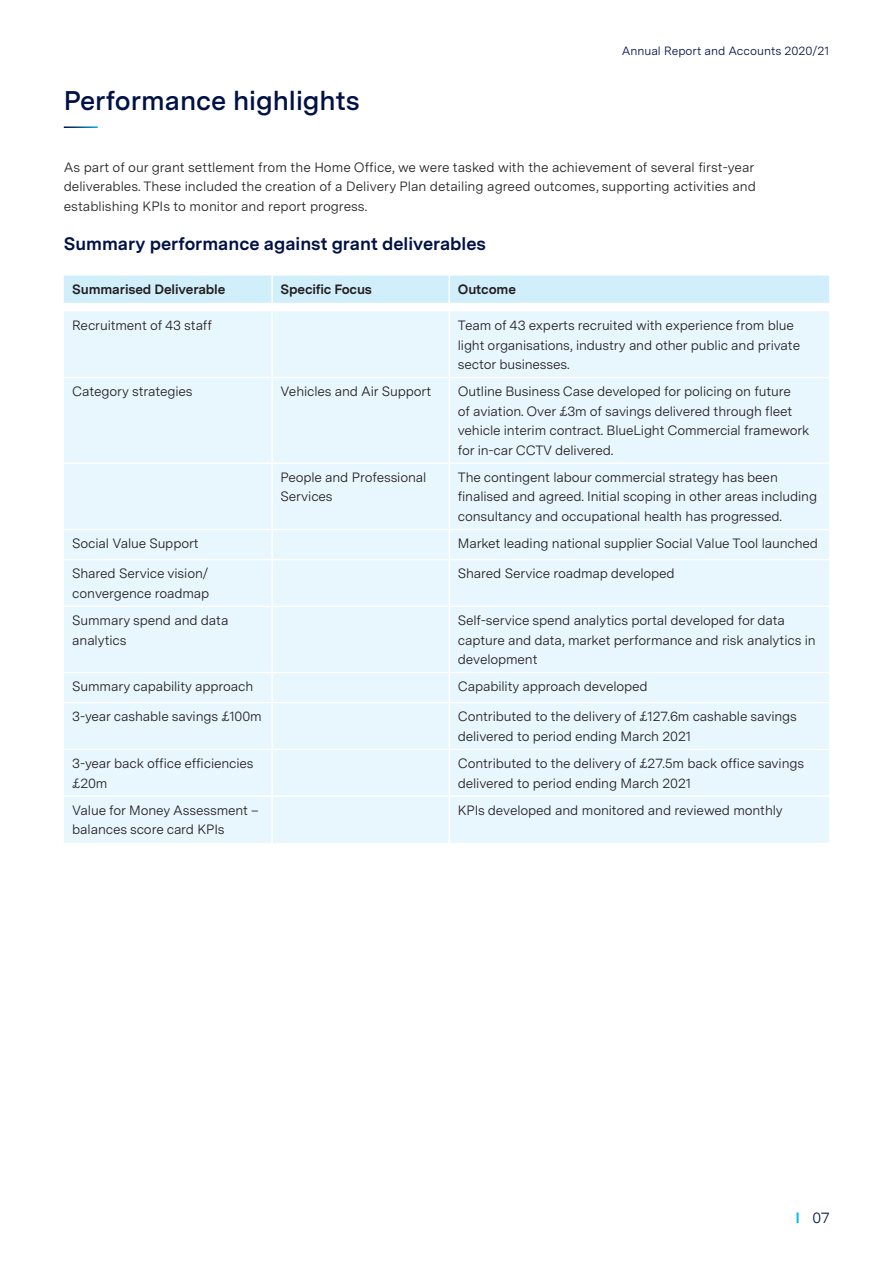
<style>
.page{position:relative;width:893px;height:1263px;background:#fff}
.page>*{position:absolute;margin:0;border:0;box-sizing:border-box;transform-origin:0 0}
.t1{font:600 27px "Messina Sans";color:#001145}
.t2{font:700 18px "Messina Sans";color:#001145}
.t3{font:15px "Messina Sans";color:#001145}
.t4{font:13.5px/19.5px "Messina Sans";letter-spacing:-.01em;color:#231f20}
.t5{font:700 13.5px "Messina Sans";letter-spacing:-.01em;color:#231f20}
.t6{font:12px "Messina Sans";color:#001145}
.s1{font-weight:700;color:#00baf1}
</style>
<div class="page">
<div style="left:64px;top:311px;width:765px;height:532px;background:#e8f6fd"></div>
<div style="left:64px;top:276px;width:765px;height:27px;background:#d1eefb"></div>
<hr style="left:271px;top:311px;width:2px;height:66px;background:#fff">
<hr style="left:449px;top:311px;width:1px;height:66px;background:#fff">
<hr style="left:64px;top:377px;width:208px;height:1px;background:#fff">
<hr style="left:272px;top:377px;width:177px;height:1px;background:#fff">
<hr style="left:271px;top:378px;width:2px;height:84px;background:#fff">
<hr style="left:449px;top:377px;width:380px;height:1px;background:#fff">
<hr style="left:449px;top:378px;width:1px;height:84px;background:#fff">
<hr style="left:64px;top:462px;width:208px;height:2px;background:#fff">
<hr style="left:272px;top:462px;width:177px;height:2px;background:#fff">
<hr style="left:271px;top:464px;width:2px;height:65px;background:#fff">
<hr style="left:449px;top:462px;width:380px;height:2px;background:#fff">
<hr style="left:449px;top:464px;width:1px;height:65px;background:#fff">
<hr style="left:64px;top:529px;width:208px;height:1px;background:#fff">
<hr style="left:272px;top:529px;width:177px;height:1px;background:#fff">
<hr style="left:271px;top:530px;width:2px;height:29px;background:#fff">
<hr style="left:449px;top:529px;width:380px;height:1px;background:#fff">
<svg style="left:449px;top:530px;width:1px;height:29px"></svg>
<hr style="left:64px;top:559px;width:208px;height:1px;background:#fff">
<hr style="left:272px;top:559px;width:177px;height:1px;background:#fff">
<hr style="left:271px;top:560px;width:2px;height:46px;background:#fff">
<hr style="left:449px;top:559px;width:380px;height:1px;background:#fff">
<hr style="left:449px;top:560px;width:1px;height:46px;background:#fff">
<hr style="left:64px;top:606px;width:208px;height:1px;background:#fff">
<hr style="left:272px;top:606px;width:177px;height:1px;background:#fff">
<hr style="left:271px;top:607px;width:2px;height:65px;background:#fff">
<hr style="left:449px;top:606px;width:380px;height:1px;background:#fff">
<hr style="left:449px;top:607px;width:1px;height:65px;background:#fff">
<hr style="left:64px;top:672px;width:208px;height:1px;background:#fff">
<hr style="left:272px;top:672px;width:177px;height:1px;background:#fff">
<hr style="left:271px;top:673px;width:2px;height:29px;background:#fff">
<hr style="left:449px;top:672px;width:380px;height:1px;background:#fff">
<svg style="left:449px;top:673px;width:1px;height:29px"></svg>
<hr style="left:64px;top:702px;width:208px;height:1px;background:#fff">
<hr style="left:272px;top:702px;width:177px;height:1px;background:#fff">
<hr style="left:271px;top:703px;width:2px;height:46px;background:#fff">
<hr style="left:449px;top:702px;width:380px;height:1px;background:#fff">
<hr style="left:449px;top:703px;width:1px;height:46px;background:#fff">
<hr style="left:64px;top:749px;width:208px;height:1px;background:#fff">
<hr style="left:272px;top:749px;width:177px;height:1px;background:#fff">
<hr style="left:271px;top:750px;width:2px;height:45px;background:#fff">
<hr style="left:449px;top:749px;width:380px;height:1px;background:#fff">
<hr style="left:449px;top:750px;width:1px;height:45px;background:#fff">
<hr style="left:64px;top:795px;width:208px;height:2px;background:#fff">
<hr style="left:272px;top:795px;width:177px;height:2px;background:#fff">
<hr style="left:271px;top:797px;width:2px;height:46px;background:#fff">
<hr style="left:449px;top:795px;width:380px;height:2px;background:#fff">
<hr style="left:449px;top:797px;width:1px;height:46px;background:#fff">
<p class="t1" style="left:64px;top:80px;width:298px">Performance highlights</p>
<p class="t6" style="left:622px;top:42px;width:209px">Annual Report and Accounts 2020/21</p>
<p class="t4" style="left:64px;top:157px;width:694px;text-align:justify">As part of our grant settlement from the Home Office, we were tasked with the achievement of several first-year deliverables. These included the creation of a Delivery Plan detailing agreed outcomes, supporting activities and establishing KPIs to monitor and report progress.</p>
<p class="t2" style="left:64px;top:230px;width:424px">Summary performance against grant deliverables</p>
<p class="t5" style="left:72px;top:280px;width:155px">Summarised Deliverable</p>
<p class="t5" style="left:281px;top:280px;width:93px">Specific Focus</p>
<p class="t5" style="left:458px;top:280px;width:60px">Outcome</p>
<p class="t4" style="left:72px;top:315px;width:141px">Recruitment of 43 staff</p>
<p class="t4" style="left:458px;top:315px;width:344px">Team of 43 experts recruited with experience from blue light organisations, industry and other public and private sector businesses.</p>
<p class="t4" style="left:72px;top:381px;width:122px">Category strategies</p>
<p class="t4" style="left:281px;top:381px;width:152px">Vehicles and Air Support</p>
<p class="t4" style="left:458px;top:381px;width:353px">Outline Business Case developed for policing on future<br>of aviation. Over £3m of savings delivered through fleet vehicle interim contract. BlueLight Commercial framework for in-car CCTV delivered.</p>
<p class="t4" style="left:281px;top:467px;width:147px">People and Professional<br>Services</p>
<p class="t4" style="left:458px;top:467px;width:361px">The contingent labour commercial strategy has been finalised and agreed. Initial scoping in other areas including consultancy and occupational health has progressed.</p>
<p class="t4" style="left:72px;top:533px;width:128px">Social Value Support</p>
<p class="t4" style="left:458px;top:533px;width:362px">Market leading national supplier Social Value Tool launched</p>
<p class="t4" style="left:72px;top:563px;width:139px">Shared Service vision/ convergence roadmap</p>
<p class="t4" style="left:458px;top:563px;width:218px">Shared Service roadmap developed</p>
<p class="t4" style="left:72px;top:610px;width:158px">Summary spend and data analytics</p>
<p class="t4" style="left:458px;top:610px;width:359px">Self-service spend analytics portal developed for data capture and data, market performance and risk analytics in development</p>
<p class="t4" style="left:72px;top:676px;width:183px">Summary capability approach</p>
<p class="t4" style="left:458px;top:676px;width:191px">Capability approach developed</p>
<p class="t4" style="left:72px;top:706px;width:191px">3-year cashable savings £100m</p>
<p class="t4" style="left:458px;top:706px;width:341px">Contributed to the delivery of £127.6m cashable savings delivered to period ending March 2021</p>
<p class="t4" style="left:72px;top:753px;width:183px">3-year back office efficiencies £20m</p>
<p class="t4" style="left:458px;top:753px;width:348px">Contributed to the delivery of £27.5m back office savings delivered to period ending March 2021</p>
<p class="t4" style="left:72px;top:800px;width:188px">Value for Money Assessment – balances score card KPIs</p>
<p class="t4" style="left:458px;top:800px;width:326px">KPIs developed and monitored and reviewed monthly</p>
<p class="t3" style="left:795px;top:1207px;width:35px"><span class="s1">I</span> 07</p>
</div>
